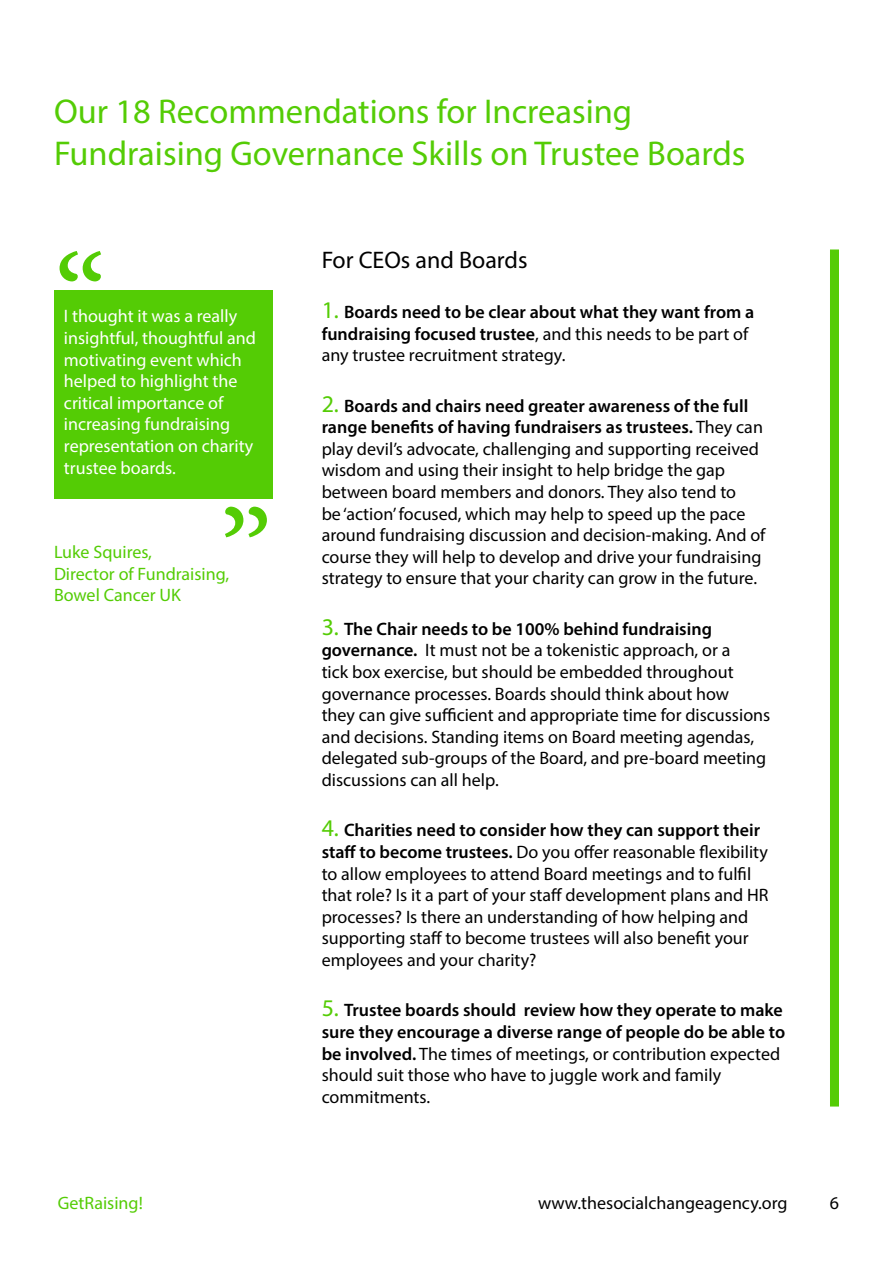
<style>
.page{position:relative;width:893px;height:1263px;background:#fff}
.page>*{position:absolute;margin:0;border:0;box-sizing:border-box;transform-origin:0 0}
.t1{font:132px "Minion Pro";color:#54cc05}
.t2{font:34.5px/41.4px "Myriad Pro";color:#54cc05}
.t3{font:24px "Myriad Pro";color:#000}
.t4{font:18px/21.6px "Myriad Pro";color:#000}
.t5{font:600 18px/21.6px "Myriad Pro";color:#000}
.t6{font:18px/21.6px "Myriad Pro";color:#fff}
.t7{font:18px/21.6px "Myriad Pro";color:#54cc05}
.s1{font-weight:400;font-size:24px;color:#54cc05}
.s2{font-weight:400}
.s3{font-size:24px;color:#54cc05}
.s4{font-weight:600}
</style>
<div class="page">
<div style="left:830px;top:249px;width:9px;height:857px;background:#54cc05"></div>
<div style="left:54px;top:291px;width:218px;height:208px;background:#54cc05"></div>
<p class="t2" style="left:54px;top:90px;width:693px">Our 18 Recommendations for Increasing<br>Fundraising Governance Skills on Trustee Boards</p>
<p class="t1" style="left:54px;top:215px;width:54px">“</p>
<p class="t6" style="left:64px;top:305px;width:194px">I thought it was a really insightful, thoughtful and motivating event which helped to highlight the critical importance of increasing fundraising representation on charity trustee boards.</p>
<p class="t1" style="left:220px;top:470px;width:54px">”</p>
<p class="t7" style="left:54px;top:541px;width:177px">Luke Squires,<br>Director of Fundraising,<br>Bowel Cancer UK</p>
<p class="t3" style="left:322px;top:245px;width:207px">For CEOs and Boards</p>
<p class="t5" style="left:322px;top:301px;width:434px"><span class="s1">1.</span> Boards need to be clear about what they want from a fundraising focused trustee<span class="s2">, and this needs to be part of any trustee recruitment strategy.</span></p>
<p class="t4" style="left:322px;top:394px;width:445px"><span class="s3">2.</span> <span class="s4">Boards and chairs need greater awareness of the full range benefits of having fundraisers as trustees.</span> They can play devil’s advocate, challenging and supporting received wisdom and using their insight to help bridge the gap between board members and donors. They also tend to<br>be ‘action’ focused, which may help to speed up the pace around fundraising discussion and decision-making. And of course they will help to develop and drive your fundraising strategy to ensure that your charity can grow in the future.</p>
<p class="t4" style="left:322px;top:618px;width:450px"><span class="s3">3.</span> <span class="s4">The Chair needs to be 100% behind fundraising governance.</span> It must not be a tokenistic approach, or a<br>tick box exercise, but should be embedded throughout governance processes. Boards should think about how<br>they can give sufficient and appropriate time for discussions and decisions. Standing items on Board meeting agendas, delegated sub-groups of the Board, and pre-board meeting discussions can all help.</p>
<p class="t4" style="left:322px;top:819px;width:448px"><span class="s3">4.</span> <span class="s4">Charities need to consider how they can support their staff to become trustees.</span> Do you offer reasonable flexibility to allow employees to attend Board meetings and to fulfil that role? Is it a part of your staff development plans and HR processes? Is there an understanding of how helping and supporting staff to become trustees will also benefit your employees and your charity?</p>
<p class="t5" style="left:322px;top:999px;width:465px"><span class="s1">5.</span> Trustee boards should review how they operate to make sure they encourage a diverse range of people do be able to be involved. <span class="s2">The times of meetings, or contribution expected should suit those who have to juggle work and family commitments.</span></p>
<p class="t7" style="left:58px;top:1192px;width:87px">GetRaising!</p>
<p class="t4" style="left:538px;top:1192px;width:251px">www.thesocialchangeagency.org</p>
<p class="t4" style="left:830px;top:1192px;width:11px">6</p>
</div>
